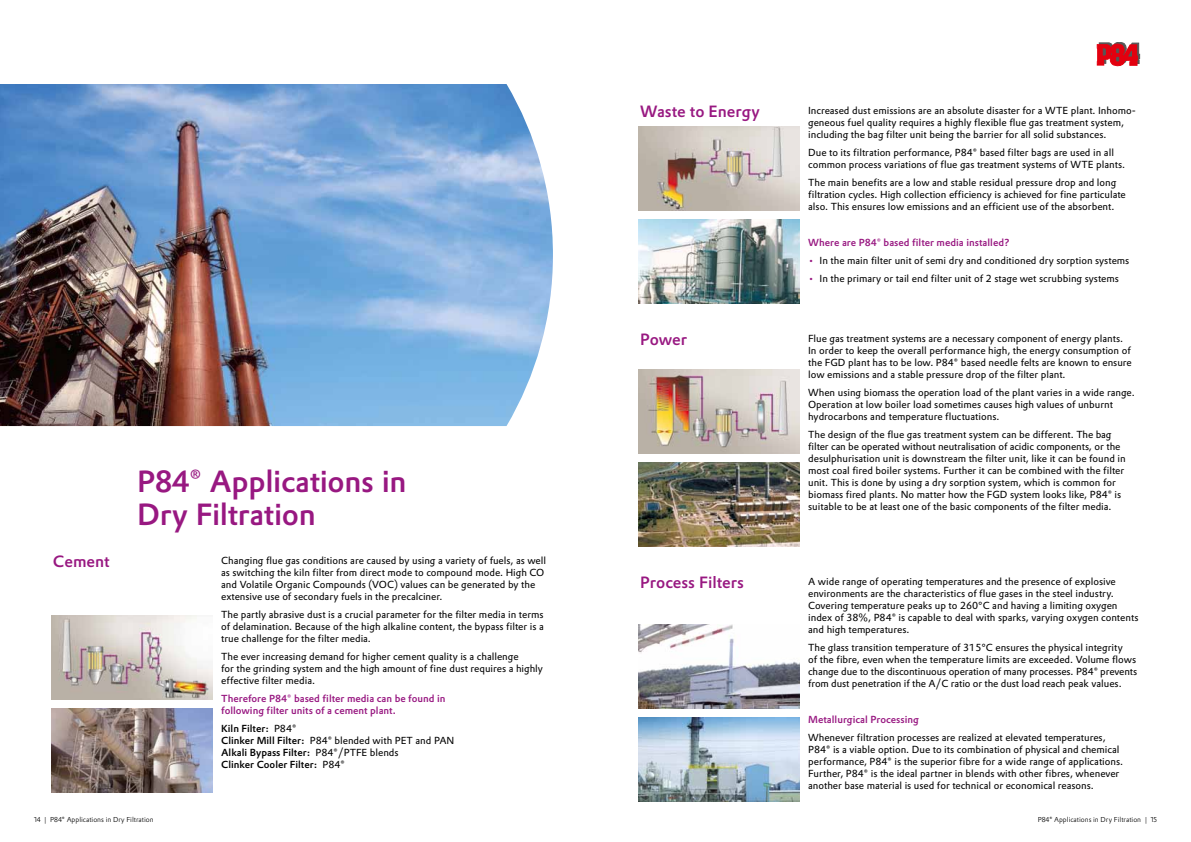
<style>
.page{position:relative;width:1191px;height:842px;background:#fff}
.page>*{position:absolute;margin:0;border:0;box-sizing:border-box;transform-origin:0 0}
.t1{font:500 30px/33px "Evonik Prokyon";letter-spacing:-.01em;color:#981881}
.t2{font:500 16px "Evonik Prokyon";color:#981881}
.t3{font:10px/12px "Evonik Prokyon";color:#000}
.t4{font:500 10px/12px "Evonik Prokyon";color:#981881}
.t5{font:500 10px/12px "Evonik Prokyon";color:#000}
.t6{font:300 7px "Evonik Prokyon";color:#000}
.s1{font-weight:400}
.s2{color:#981881}
</style>
<div class="page">
<img style="left:51px;top:615px;width:162px;height:84px">
<img style="left:51px;top:708px;width:162px;height:84px">
<img style="left:0;top:84px;width:553px;height:342px">
<svg style="left:1097px;top:42px;width:42px;height:24px"></svg>
<img style="left:638px;top:219px;width:161px;height:84px">
<img style="left:638px;top:126px;width:161px;height:84px">
<img style="left:638px;top:369px;width:161px;height:84px">
<img style="left:638px;top:462px;width:161px;height:84px">
<img style="left:638px;top:624px;width:161px;height:84px">
<img style="left:638px;top:717px;width:161px;height:84px">
<h1 class="t1" style="left:137px;top:463px;width:271px">P84<span class="s1">®</span> Applications in<br>Dry Filtration</h1>
<h2 class="t2" style="left:53px;top:549px;width:58px">Cement</h2>
<p class="t3" style="left:221px;top:554px;width:326px">Changing flue gas conditions are caused by using a variety of fuels, as well as switching the kiln filter from direct mode to compound mode. High CO and Volatile Organic Compounds (VOC) values can be generated by the extensive use of secondary fuels in the precalciner.</p>
<p class="t3" style="left:221px;top:608px;width:324px;text-align:justify">The partly abrasive dust is a crucial parameter for the filter media in terms of delamination. Because of the high alkaline content, the bypass filter is a true challenge for the filter media.</p>
<p class="t3" style="left:221px;top:650px;width:323px">The ever increasing demand for higher cement quality is a challenge<br>for the grinding system and the high amount of fine dust requires a highly effective filter media.</p>
<p class="t4" style="left:221px;top:692px;width:226px">Therefore P84<span class="s1">®</span> based filter media can be found in following filter units of a cement plant.</p>
<p class="t5" style="left:221px;top:722px;width:235px">Kiln Filter: <span class="s1">P84®<br></span>Clinker Mill Filter: <span class="s1">P84® blended with PET and PAN </span>Alkali Bypass Filter: <span class="s1">P84®/PTFE blends<br></span>Clinker Cooler Filter: <span class="s1">P84®</span></p>
<p class="t6" style="left:34px;top:814px;width:121px">14 | P84<span class="s1">®</span> Applications in Dry Filtration</p>
<h2 class="t2" style="left:640px;top:99px;width:121px">Waste to Energy</h2>
<p class="t3" style="left:808px;top:104px;width:329px">Increased dust emissions are an absolute disaster for a WTE plant. Inhomo&shy;geneous fuel quality requires a highly flexible flue gas treatment system, including the bag filter unit being the barrier for all solid substances.</p>
<p class="t3" style="left:808px;top:146px;width:318px">Due to its filtration performance, P84® based filter bags are used in all common process variations of flue gas treatment systems of WTE plants.</p>
<p class="t3" style="left:808px;top:176px;width:319px">The main benefits are a low and stable residual pressure drop and long filtration cycles. High collection efficiency is achieved for fine particulate also. This ensures low emissions and an efficient use of the absorbent.</p>
<p class="t4" style="left:808px;top:236px;width:203px">Where are P84<span class="s1">®</span> based filter media installed?</p>
<p class="t3" style="left:808px;top:254px;width:323px"><span class="s2">•</span> In the main filter unit of semi dry and conditioned dry sorption systems</p>
<p class="t3" style="left:808px;top:272px;width:312px"><span class="s2">•</span> In the primary or tail end filter unit of 2 stage wet scrubbing systems</p>
<h2 class="t2" style="left:640px;top:327px;width:48px">Power</h2>
<p class="t3" style="left:808px;top:332px;width:325px">Flue gas treatment systems are a necessary component of energy plants.<br>In order to keep the overall performance high, the energy consumption of the FGD plant has to be low. P84® based needle felts are known to ensure low emissions and a stable pressure drop of the filter plant.</p>
<p class="t3" style="left:808px;top:386px;width:328px">When using biomass the operation load of the plant varies in a wide range.<br>Operation at low boiler load sometimes causes high values of unburnt hydrocarbons and temperature fluctuations.</p>
<p class="t3" style="left:808px;top:428px;width:319px">The design of the flue gas treatment system can be different. The bag filter can be operated without neutralisation of acidic components, or the desulphurisation unit is downstream the filter unit, like it can be found in most coal fired boiler systems. Further it can be combined with the filter unit. This is done by using a dry sorption system, which is common for biomass fired plants. No matter how the FGD system looks like, P84® is suitable to be at least one of the basic components of the filter media.</p>
<h2 class="t2" style="left:640px;top:570px;width:105px">Process Filters</h2>
<p class="t3" style="left:808px;top:575px;width:332px">A wide range of operating temperatures and the presence of explosive environments are the characteristics of flue gases in the steel industry.<br>Covering temperature peaks up to 260°C and having a limiting oxygen index of 38%, P84® is capable to deal with sparks, varying oxygen contents and high temperatures.</p>
<p class="t3" style="left:808px;top:641px;width:330px">The glass transition temperature of 315°C ensures the physical integrity<br>of the fibre, even when the temperature limits are exceeded. Volume flows change due to the discontinuous operation of many processes. P84® prevents from dust penetration if the a/c ratio or the dust load reach peak values.</p>
<p class="t4" style="left:808px;top:713px;width:112px">Metallurgical Processing</p>
<p class="t3" style="left:808px;top:731px;width:316px">Whenever filtration processes are realized at elevated temperatures, P84® is a viable option. Due to its combination of physical and chemical performance, P84® is the superior fibre for a wide range of applications.<br>Further, P84® is the ideal partner in blends with other fibres, whenever another base material is used for technical or economical reasons.</p>
<p class="t6" style="left:1037px;top:814px;width:121px">P84<span class="s1">®</span> Applications in Dry Filtration | 15</p>
</div>
